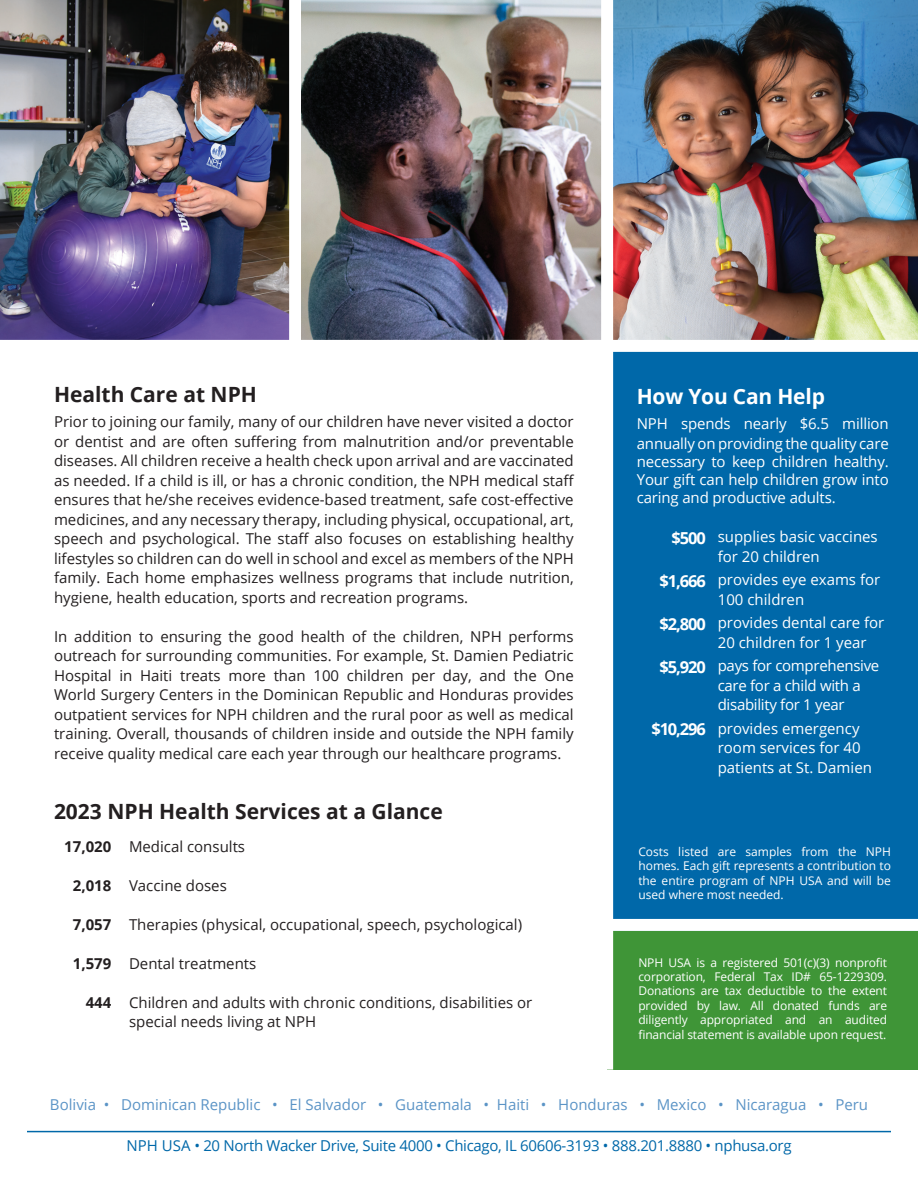
<style>
.page{position:relative;width:918px;height:1188px;background:#fff}
.page>*{position:absolute;margin:0;border:0;box-sizing:border-box;transform-origin:0 0}
.t1{font:700 21px "Open Sans";color:#231f20}
.t2{font:700 21px "Open Sans";letter-spacing:-.01em;color:#fff}
.t3{font:15px/19.5px "Open Sans";color:#231f20;text-align:justify}
.t4{font:15px/19.5px "Open Sans";letter-spacing:-.01em;color:#fff}
.t5{font:15px "Open Sans";color:#5b94c6}
.t6{font:15px "Open Sans";letter-spacing:-.02em;color:#0068a9}
.t7{font:700 15px "Open Sans";color:#231f20}
.t8{font:12px/14.4px "Open Sans";letter-spacing:-.005em;color:#fff;text-align:justify}
.s1{font-weight:700;font-size:16.5px}
</style>
<div class="page">
<div style="left:608px;top:352px;width:310px;height:579px;background:#0068a9"></div>
<div style="left:608px;top:931px;width:310px;height:139px;background:#3f9537"></div>
<div style="left:606px;top:919px;width:312px;height:12px;background:#fff"></div>
<img style="left:0;top:0;width:289px;height:340px">
<img style="left:301px;top:0;width:617px;height:340px">
<div style="left:601px;top:0;width:12px;height:1070px;background:#fff"></div>
<hr style="left:27px;top:1131px;width:864px;height:1px;background:#0068a9">
<h1 class="t1" style="left:54px;top:379px;width:204px">Health Care at NPH</h1>
<p class="t3" style="left:54px;top:411px;width:522px">Prior to joining our family, many of our children have never visited a doctor or dentist and are often suffering from malnutrition and/or preventable diseases. All children receive a health check upon arrival and are vaccinated as needed. If a child is ill, or has a chronic condition, the NPH medical staff ensures that he/she receives evidence-based treatment, safe cost-effective medicines, and any necessary therapy, including physical, occupational, art, speech and psychological. The staff also focuses on establishing healthy lifestyles so children can do well in school and excel as members of the NPH family. Each home emphasizes wellness programs that include nutrition, hygiene, health education, sports and recreation programs.</p>
<p class="t3" style="left:54px;top:626px;width:521px">In addition to ensuring the good health of the children, NPH performs outreach for surrounding communities. For example, St. Damien Pediatric Hospital in Haiti treats more than 100 children per day, and the One World Surgery Centers in the Dominican Republic and Honduras provides outpatient services for NPH children and the rural poor as well as medical training. Overall, thousands of children inside and outside the NPH family receive quality medical care each year through our healthcare programs.</p>
<h1 class="t1" style="left:54px;top:796px;width:390px">2023 NPH Health Services at a Glance</h1>
<p class="t3" style="left:129px;top:836px;width:118px">Medical consults</p>
<p class="t3" style="left:129px;top:875px;width:99px">Vaccine doses</p>
<p class="t3" style="left:129px;top:914px;width:395px">Therapies (physical, occupational, speech, psychological)</p>
<p class="t3" style="left:129px;top:953px;width:129px">Dental treatments</p>
<p class="t3" style="left:129px;top:992px;width:405px">Children and adults with chronic conditions, disabilities or special needs living at NPH</p>
<p class="t7" style="left:64px;top:836px;width:49px">17,020</p>
<p class="t7" style="left:73px;top:875px;width:40px">2,018</p>
<p class="t7" style="left:73px;top:914px;width:40px">7,057</p>
<p class="t7" style="left:73px;top:953px;width:40px">1,579</p>
<p class="t7" style="left:86px;top:992px;width:27px">444</p>
<h1 class="t2" style="left:637px;top:381px;width:190px">How You Can Help</h1>
<p class="t4" style="left:637px;top:414px;width:254px">NPH spends nearly $6.5 million annually on providing the quality care</p>
<p class="t4" style="left:637px;top:452px;width:253px;line-height:18px;text-align:justify">necessary to keep children healthy.<br>Your gift can help children grow into caring and productive adults.</p>
<p class="t4" style="left:718px;top:527px;width:162px;text-indent:-46px"><span class="s1">$500</span> supplies basic vaccines for 20 children</p>
<p class="t4" style="left:718px;top:570px;width:164px;text-indent:-58px"><span class="s1">$1,666</span> provides eye exams for<br>100 children</p>
<p class="t4" style="left:718px;top:613px;width:168px;text-indent:-58px"><span class="s1">$2,800</span> provides dental care for<br>20 children for 1 year</p>
<p class="t4" style="left:718px;top:656px;width:163px;text-indent:-58px"><span class="s1">$5,920</span> pays for comprehensive care for a child with a disability for 1 year</p>
<p class="t4" style="left:718px;top:718px;width:156px;text-indent:-66px"><span class="s1">$10,296</span> provides emergency room services for 40 patients at St. Damien</p>
<p class="t8" style="left:638px;top:844px;width:254px">Costs listed are samples from the NPH homes. Each gift represents a contribution to the entire program of NPH USA and will be used where most needed.</p>
<p class="t8" style="left:638px;top:955px;width:250px">NPH USA is a registered 501(c)(3) nonprofit corporation, Federal Tax ID# 65-1229309.<br>Donations are tax deductible to the extent provided by law. All donated funds are diligently appropriated and an audited financial statement is available upon request.</p>
<p class="t5" style="left:50px;top:1095px;width:820px">Bolivia • Dominican Republic • El Salvador • Guatemala • Haiti • Honduras • Mexico • Nicaragua • Peru</p>
<p class="t6" style="left:127px;top:1135px;width:666px">NPH USA • 20 North Wacker Drive, Suite 4000 • Chicago, IL 60606-3193 • 888.201.8880 • nphusa.org</p>
</div>
